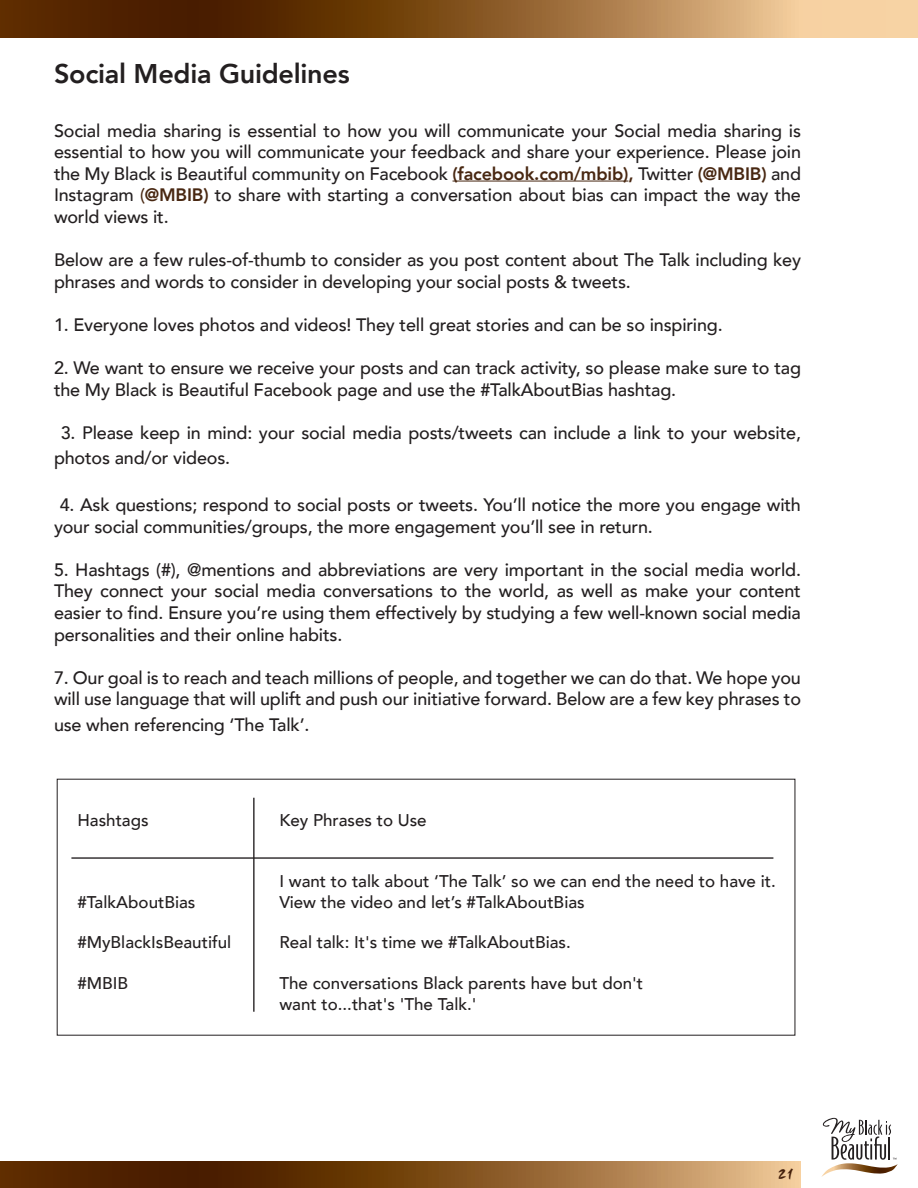
<style>
.page{position:relative;width:918px;height:1188px;background:#fff}
.page>*{position:absolute;margin:0;border:0;box-sizing:border-box;transform-origin:0 0}
.t1{font:800 27px "Avenir";letter-spacing:-.01em;color:#231f20}
.t2{font:500 18px/21.6px "Avenir";letter-spacing:-.01em;color:#231f20}
.t3{font:18px "Freeland";color:#482711}
.t4{font:500 16.95px/20.4px "Avenir";color:#231f20}
.s1{font-weight:800;color:#482711}
.s2{color:#482711}
</style>
<div class="page">
<svg style="left:0;top:1161px;width:801px;height:27px;background:#825427"></svg>
<hr style="left:453px;top:181px;width:175px;height:1px;background:#482711">
<svg style="left:0;top:0;width:918px;height:38px;background:#916436"></svg>
<svg style="left:821px;top:1118px;width:77px;height:59px"></svg>
<hr style="left:253px;top:798px;width:2px;height:214px;background:#231f20">
<hr style="left:71px;top:857px;width:702px;height:2px;background:#231f20">
<h1 class="t1" style="left:54px;top:52px;width:297px">Social Media Guidelines</h1>
<p class="t2" style="left:54px;top:118px;width:749px;text-align:justify">Social media sharing is essential to how you will communicate your Social media sharing is essential to how you will communicate your feedback and share your experience. Please join the My Black is Beautiful community on Facebook <span class="s1">(facebook.com/mbib),</span> Twitter <span class="s1">(@MBIB)</span> and Instagram <span class="s2">(</span><span class="s1">@MBIB)</span> to share with starting a conversation about bias can impact the way the world views it.</p>
<p class="t2" style="left:54px;top:248px;width:749px">Below are a few rules-of-thumb to consider as you post content about The Talk including key phrases and words to consider in developing your social posts &amp; tweets.</p>
<p class="t2" style="left:54px;top:313px;width:670px">1. Everyone loves photos and videos! They tell great stories and can be so inspiring.</p>
<p class="t2" style="left:54px;top:356px;width:749px">2. We want to ensure we receive your posts and can track activity, so please make sure to tag the My Black is Beautiful Facebook page and use the #TalkAboutBias hashtag.</p>
<p class="t2" style="left:54px;top:419px;width:749px;line-height:25.2px;text-indent:7px">3. Please keep in mind: your social media posts/tweets can include a link to your website, photos and/or videos.</p>
<p class="t2" style="left:54px;top:493px;width:749px;text-indent:6px">4. Ask questions; respond to social posts or tweets. You’ll notice the more you engage with your social communities/groups, the more engagement you’ll see in return.</p>
<p class="t2" style="left:54px;top:558px;width:749px;text-align:justify">5. Hashtags (#), @mentions and abbreviations are very important in the social media world.<br>They connect your social media conversations to the world, as well as make your content easier to find. Ensure you’re using them effectively by studying a few well-known social media personalities and their online habits.</p>
<p class="t2" style="left:54px;top:666px;width:749px">7. Our goal is to reach and teach millions of people, and together we can do that. We hope you will use language that will uplift and push our initiative forward. Below are a few key phrases to</p>
<p class="t2" style="left:54px;top:712px;width:257px">use when referencing ‘The Talk’.</p>
<p class="t4" style="left:77px;top:809px;width:73px">Hashtags</p>
<p class="t4" style="left:77px;top:891px;width:120px">#TalkAboutBias</p>
<p class="t4" style="left:77px;top:931px;width:155px">#MyBlackIsBeautiful</p>
<p class="t4" style="left:77px;top:972px;width:52px">#MBIB</p>
<p class="t4" style="left:279px;top:809px;width:149px">Key Phrases to Use</p>
<p class="t4" style="left:279px;top:870px;width:498px">I want to talk about ‘The Talk’ so we can end the need to have it.<br>View the video and let’s #TalkAboutBias</p>
<p class="t4" style="left:279px;top:931px;width:293px">Real talk: It's time we #TalkAboutBias.</p>
<p class="t4" style="left:279px;top:972px;width:365px">The conversations Black parents have but don't want to...that's 'The Talk.'</p>
<p class="t3" style="left:778px;top:1161px;width:17px">21</p>
</div>
